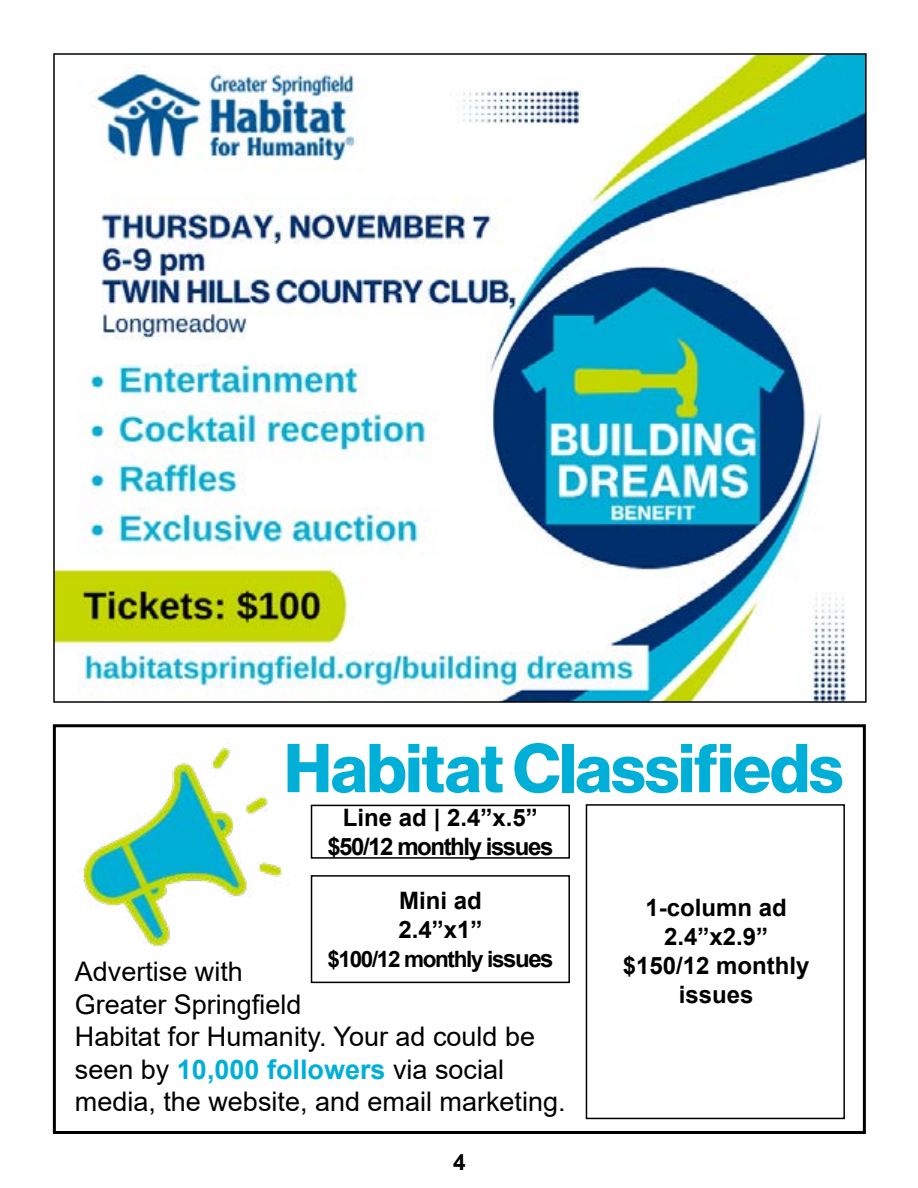
<style>
.page{position:relative;width:918px;height:1188px;background:#fff}
.page>*{position:absolute;margin:0;border:0;box-sizing:border-box;transform-origin:0 0}
.t1{font:67.5px "N Haas Grotesk DS Pro 75 Bd";letter-spacing:-.01em;color:#00afd7}
.t2{font:27px/32.4px "Arial";color:#000}
.t3{font:700 24px/28.8px "Arial";color:#000;text-align:center}
.t4{font:700 24px/28.8px "Arial";letter-spacing:-.06em;color:#000;text-align:center}
.t5{font:700 22.5px "Arial";letter-spacing:-.06em;color:#000}
.s1{font-size:24px}
.s2{font-weight:700;color:#00afd7}
</style>
<div class="page">
<img style="left:83px;top:743px;width:199px;height:204px">
<div style="left:586px;top:804px;width:259px;height:315px;border:2px solid #000"></div>
<div style="left:311px;top:875px;width:259px;height:108px;border:2px solid #000"></div>
<div style="left:311px;top:805px;width:259px;height:54px;border:2px solid #000"></div>
<div style="left:53px;top:724px;width:813px;height:410px;border:3px solid #000"></div>
<img style="left:56px;top:56px;width:808px;height:644px">
<h1 class="t1" style="left:284px;top:729px;width:560px">Habitat Classifieds</h1>
<p class="t4" style="left:327px;top:803px;width:227px">Line ad | 2.4”x.5” $50/12 monthly issues</p>
<p class="t3" style="left:398px;top:887px;width:86px;text-align:left">Mini ad<br>2.4”x1”</p>
<p class="t5" style="left:327px;top:943px;width:228px">$100/12 monthly is<span class="s1">sues</span></p>
<p class="t2" style="left:75px;top:956px;width:492px">Advertise with<br>Greater Springfield<br>Habitat for Humanity. Your ad could be seen by <span class="s2">10,000 followers</span> via social media, the website, and email marketing.</p>
<p class="t5" style="left:453px;top:1146px;width:14px">4</p>
<p class="t3" style="left:623px;top:894px;width:188px">1-column ad<br>2.4”x2.9” $150/12 monthly issues</p>
</div>
